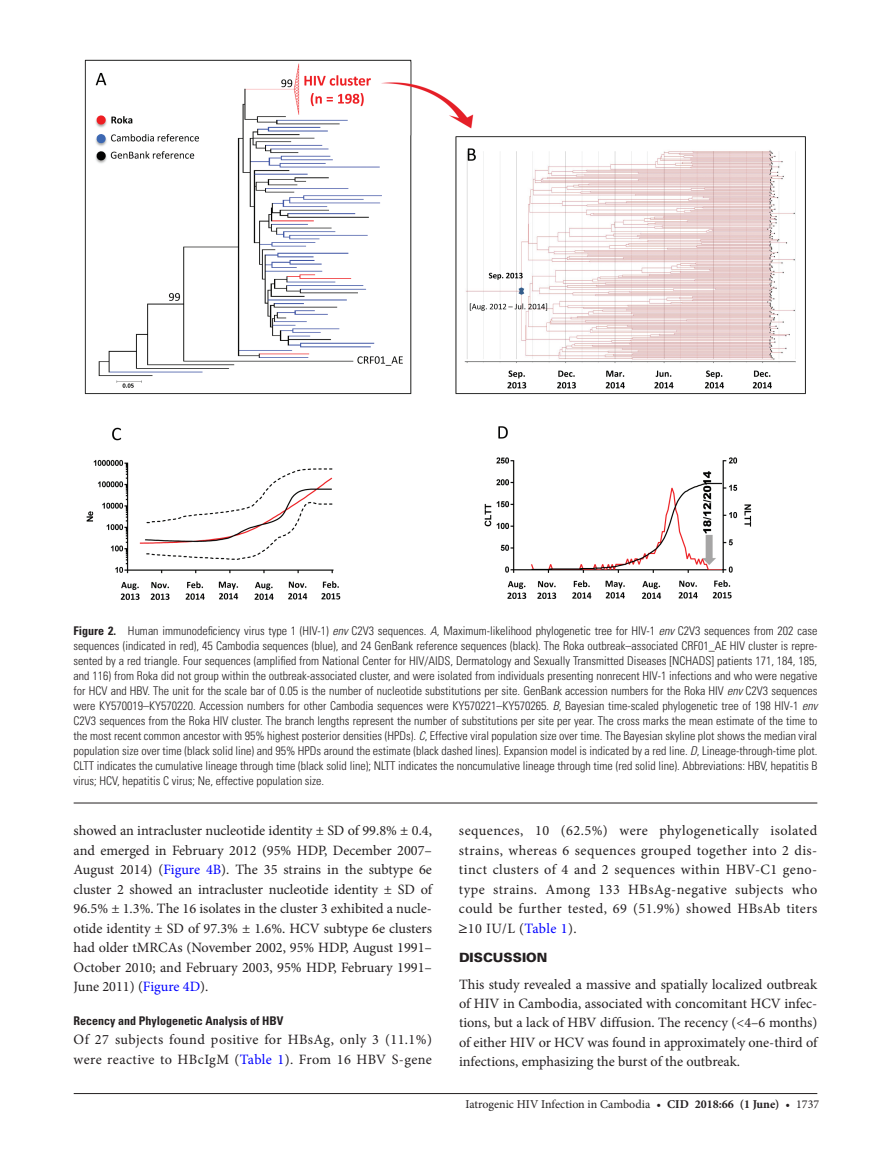
<style>
.page{position:relative;width:891px;height:1174px;background:#fff}
.page>*{position:absolute;margin:0;border:0;box-sizing:border-box;transform-origin:0 0}
.t1{font:14.25px/19.5px "Minion Pro";letter-spacing:.02em;color:#231f20;text-align:justify}
.t2{font:900 12.75px "Univers LT Std";color:#231f20}
.t3{font:300 condensed 12px/15px "Univers LT Std";color:#231f20;text-align:justify}
.t4{font:12px "Minion Pro";color:#231f20}
.t5{font:700 condensed 12px "Univers LT Std";color:#231f20}
.s1{font-weight:700}
.s2{font-style:italic}
.s3{color:#00f}
.s4{font-family:"Gandhari Unicode"}
</style>
<div class="page">
<hr style="left:74px;top:1093px;width:743px;height:1px;background:#231f20">
<hr style="left:74px;top:803px;width:743px;height:1px;background:#231f20">
<img style="left:85px;top:59px;width:721px;height:541px">
<p class="t3" style="left:74px;top:623px;width:745px"><span class="s1">Figure 2.</span> Human immunodeficiency virus type 1 (HIV-1) <span class="s2">env</span> C2V3 sequences. <span class="s2">A</span>, Maximum-likelihood phylogenetic tree for HIV-1 <span class="s2">env</span> C2V3 sequences from 202 case sequences (indicated in red), 45 Cambodia sequences (blue), and 24 GenBank reference sequences (black). The Roka outbreak–associated CRF01_AE HIV cluster is repre&shy;sented by a red triangle. Four sequences (amplified from National Center for HIV/AIDS, Dermatology and Sexually Transmitted Diseases [NCHADS] patients 171, 184, 185, and 116) from Roka did not group within the outbreak-associated cluster, and were isolated from individuals presenting nonrecent HIV-1 infections and who were negative for HCV and HBV. The unit for the scale bar of 0.05 is the number of nucleotide substitutions per site. GenBank accession numbers for the Roka HIV <span class="s2">env</span> C2V3 sequences were KY570019–KY570220. Accession numbers for other Cambodia sequences were KY570221–KY570265. <span class="s2">B</span>, Bayesian time-scaled phylogenetic tree of 198 HIV-1 <span class="s2">env </span>C2V3 sequences from the Roka HIV cluster. The branch lengths represent the number of substitutions per site per year. The cross marks the mean estimate of the time to the most recent common ancestor with 95% highest posterior densities (HPDs). <span class="s2">C</span>, Effective viral population size over time. The Bayesian skyline plot shows the median viral population size over time (black solid line) and 95% HPDs around the estimate (black dashed lines). Expansion model is indicated by a red line. <span class="s2">D</span>, Lineage-through-time plot.<br>CLTT indicates the cumulative lineage through time (black solid line); NLTT indicates the noncumulative lineage through time (red solid line). Abbreviations: HBV, hepatitis B virus; HCV, hepatitis C virus; Ne, effective population size.</p>
<p class="t1" style="left:74px;top:821px;width:360px">showed an intracluster nucleotide identity ± SD of 99.8% ± 0.4, and emerged in February 2012 (95% HDP, December 2007– August 2014) (<span class="s3">Figure 4B</span>). The 35 strains in the subtype 6e cluster 2 showed an intracluster nucleotide identity ± SD of 96.5% ± 1.3%. The 16 isolates in the cluster 3 exhibited a nucle&shy;otide identity ± SD of 97.3% ± 1.6%. HCV subtype 6e clusters had older tMRCAs (November 2002, 95% HDP, August 1991– October 2010; and February 2003, 95% HDP, February 1991– June 2011) (<span class="s3">Figure 4D</span>).</p>
<p class="t5" style="left:74px;top:1013px;width:211px">Recency and Phylogenetic Analysis of HBV</p>
<p class="t1" style="left:74px;top:1030px;width:360px">Of 27 subjects found positive for HBsAg, only 3 (11.1%) were reactive to HBcIgM (<span class="s3">Table 1</span>). From 16 HBV S-gene</p>
<p class="t1" style="left:459px;top:821px;width:360px">sequences, 10 (62.5%) were phylogenetically isolated strains, whereas 6 sequences grouped together into 2 dis&shy;tinct clusters of 4 and 2 sequences within HBV-C1 geno&shy;type strains. Among 133 HBsAg-negative subjects who could be further tested, 69 (51.9%) showed HBsAb titers <span class="s4">≥</span>10 IU/L (<span class="s3">Table 1</span>).</p>
<p class="t2" style="left:459px;top:949px;width:90px">DISCUSSION</p>
<p class="t1" style="left:459px;top:974px;width:360px">This study revealed a massive and spatially localized outbreak of HIV in Cambodia, associated with concomitant HCV infec&shy;tions, but a lack of HBV diffusion. The recency (&lt;4–6 months) of either HIV or HCV was found in approximately one-third of infections, emphasizing the burst of the outbreak.</p>
<p class="t4" style="left:466px;top:1096px;width:355px">Iatrogenic HIV Infection in Cambodia • <span class="s1">CID 2018:66 (1 June)</span> • 1737</p>
</div>
